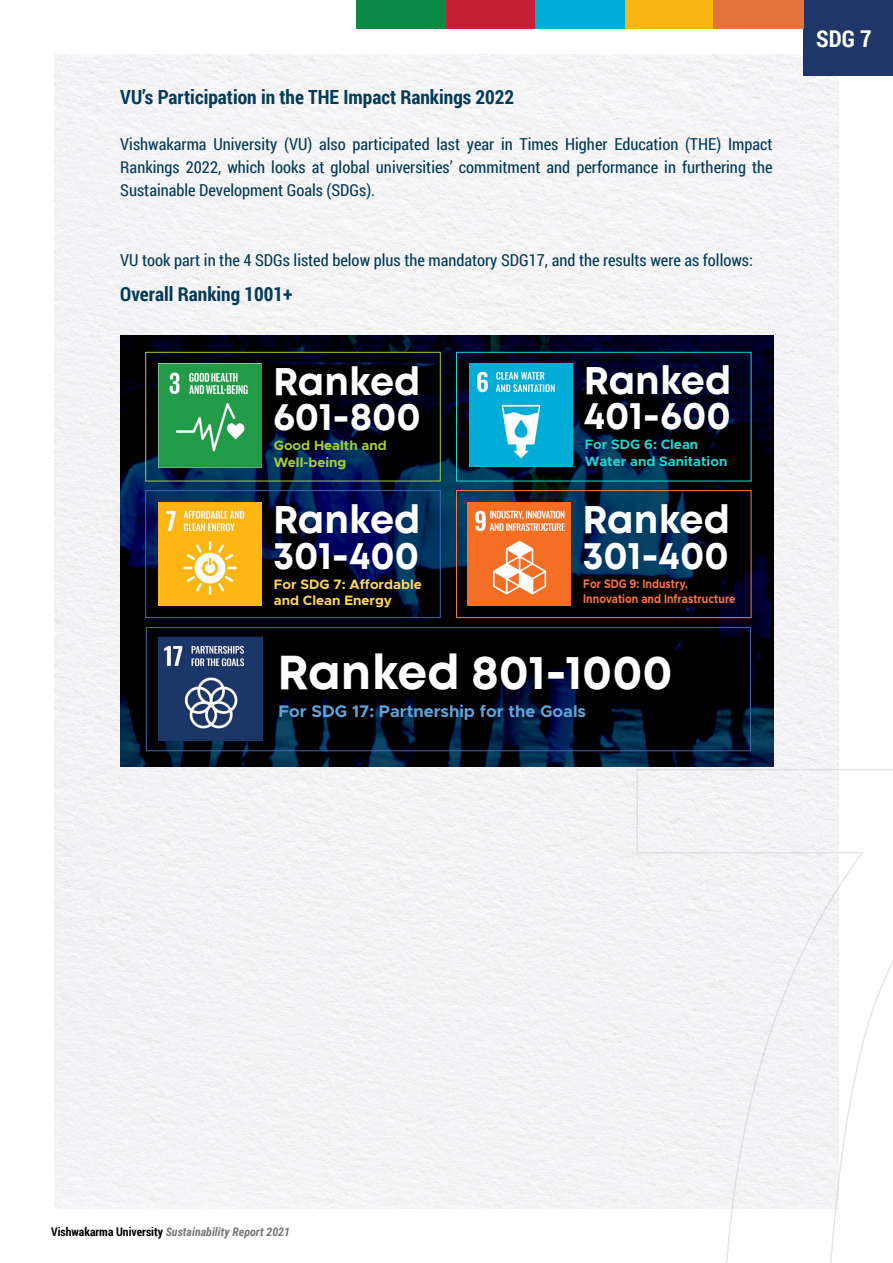
<style>
.page{position:relative;width:893px;height:1263px;background:#fff}
.page>*{position:absolute;margin:0;border:0;box-sizing:border-box;transform-origin:0 0}
.t1{font:700 47.4px "Mont";color:#fff}
.t2{font:700 38.4px/35.7px "Mont";color:#fff}
.t3{font:700 23.1px "Roboto Condensed";color:#fff}
.t4{font:700 19.5px "Roboto Condensed";color:#053b57}
.t5{font:700 16.8px "Metropolis";color:#61a3d9}
.t6{font:16.5px/22.8px "Roboto Condensed";color:#053b57;text-align:justify}
.t7{font:700 13.65px/16.4px "Metropolis";color:#ffd65c}
.t8{font:700 13.65px/16.4px "Metropolis";color:#25d4cd}
.t9{font:700 13.65px/16.4px "Metropolis";color:#a6ce39}
.t10{font:700 12.3px/14.9px "Metropolis";color:#ff7342;scale:.86 1}
.t11{font:italic 700 11.85px "Roboto Condensed";color:#77787b}
.s1{font-style:normal;color:#000}
</style>
<div class="page">
<div style="left:54px;top:54px;width:785px;height:1155px;background:#f3f3f5"></div>
<div style="left:804px;top:0;width:89px;height:76px;background:#1e3768"></div>
<div style="left:624px;top:0;width:91px;height:28px;background:#fcb614"></div>
<div style="left:535px;top:0;width:89px;height:28px;background:#00add8"></div>
<div style="left:446px;top:0;width:89px;height:28px;background:#c32035"></div>
<div style="left:356px;top:0;width:90px;height:28px;background:#0a8944"></div>
<div style="left:713px;top:0;width:91px;height:28px;background:#e3743c"></div>
<svg style="left:636px;top:768px;width:257px;height:495px"></svg>
<img style="left:120px;top:335px;width:654px;height:432px">
<div style="left:456px;top:490px;width:295px;height:128px;border:1px solid #f47b44"></div>
<img style="left:468px;top:502px;width:103px;height:104px">
<div style="left:145px;top:352px;width:296px;height:129px;border:1px solid #a6ce39"></div>
<img style="left:158px;top:502px;width:104px;height:104px">
<img style="left:158px;top:364px;width:104px;height:103px">
<div style="left:145px;top:490px;width:296px;height:128px;border:1px solid #4665af"></div>
<div style="left:146px;top:627px;width:605px;height:124px;border:1px solid #4665af"></div>
<img style="left:161px;top:639px;width:99px;height:100px">
<div style="left:159px;top:637px;width:103px;height:104px;border:1px solid #1a3668"></div>
<div style="left:456px;top:352px;width:295px;height:129px;border:1px solid #25d4cd"></div>
<img style="left:469px;top:363px;width:103px;height:103px">
<p class="t4" style="left:120px;top:84px;width:395px">VU’s Participation in the THE Impact Rankings 2022</p>
<p class="t6" style="left:120px;top:132px;width:654px">Vishwakarma University (VU) also participated last year in Times Higher Education (THE) Impact Rankings 2022, which looks at global universities’ commitment and performance in furthering the Sustainable Development Goals (SDGs).</p>
<p class="t6" style="left:120px;top:249px;width:634px">VU took part in the 4 SDGs listed below plus the mandatory SDG17, and the results were as follows:</p>
<p class="t4" style="left:120px;top:280px;width:174px">Overall Ranking 1001+</p>
<h2 class="t2" style="left:273px;top:365px;width:149px">Ranked<br>601-800</h2>
<p class="t9" style="left:274px;top:437px;width:114px">Good Health and<br>Well-being</p>
<h2 class="t2" style="left:273px;top:504px;width:149px">Ranked<br>301-400</h2>
<p class="t7" style="left:274px;top:576px;width:150px">For SDG 7: Affordable and Clean Energy</p>
<h2 class="t2" style="left:584px;top:364px;width:149px">Ranked<br>401-600</h2>
<p class="t8" style="left:585px;top:437px;width:144px">For SDG 6: Clean<br>Water and Sanitation</p>
<h2 class="t2" style="left:582px;top:504px;width:149px">Ranked<br>301-400</h2>
<p class="t10" style="left:583px;top:576px;width:179px">For SDG 9: Industry,<br>Innovation and Infrastructure</p>
<h1 class="t1" style="left:278px;top:649px;width:396px">Ranked 801-1000</h1>
<p class="t5" style="left:279px;top:700px;width:309px">For SDG 17: Partnership for the Goals</p>
<h3 class="t3" style="left:816px;top:22px;width:57px">SDG 7</h3>
<p class="t11" style="left:51px;top:1223px;width:240px"><span class="s1">Vishwakarma University</span> Sustainability Report 2021</p>
</div>
